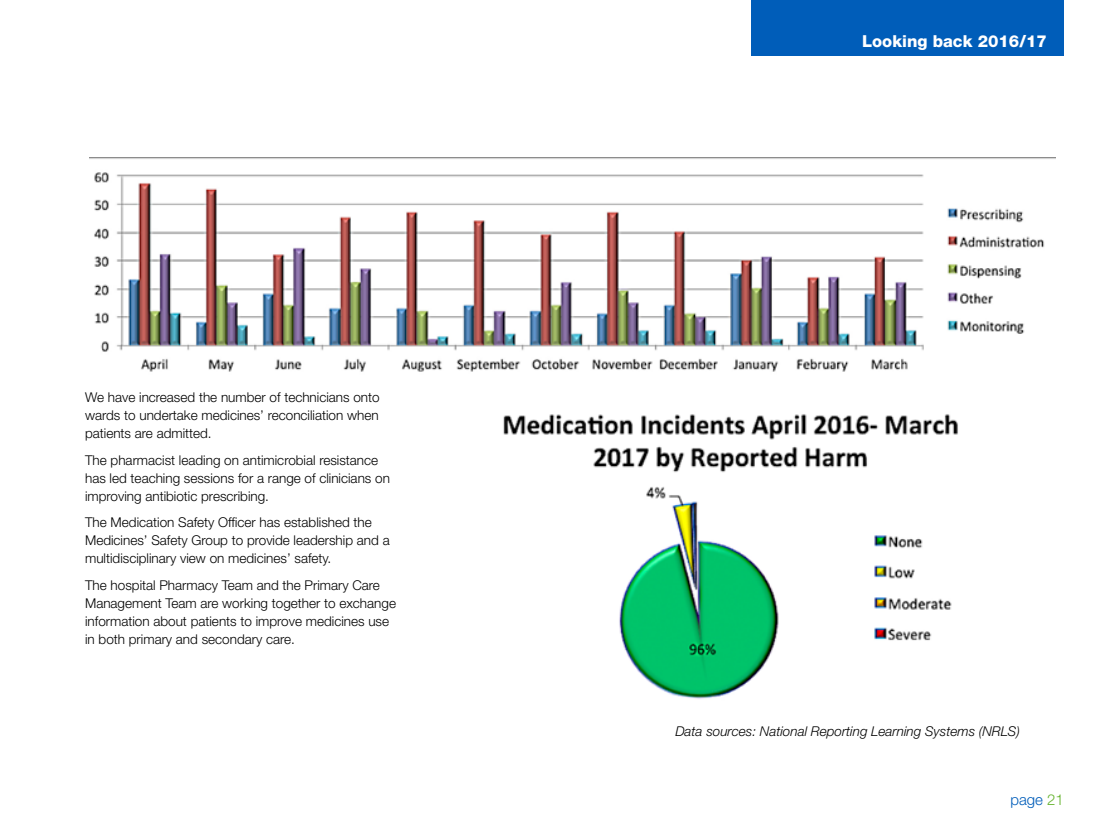
<style>
.page{position:relative;width:1115px;height:834px;background:#fff}
.page>*{position:absolute;margin:0;border:0;box-sizing:border-box;transform-origin:0 0}
.Top_of_right_Page_se{font:800 16.5px "Helvetica Neue LT Std";color:#fff}
.t1{font:300 15px "Helvetica Neue LT Std";color:#005db9}
.Body{font:300 13.5px/18px "Helvetica Neue LT Std";color:#000}
.Body_Italic{font:italic 300 13.5px "Helvetica Neue LT Std";color:#000}
.s1{color:#65b32e}
</style>
<div class="page">
<img style="left:89px;top:157px;width:965px;height:215px">
<img style="left:503px;top:414px;width:455px;height:285px">
<div style="left:751px;top:0;width:312px;height:55px;background:#005db9"></div>
<p class="Body" style="left:85px;top:388px;width:296px;text-align:justify">We have increased the number of technicians onto wards to undertake medicines’ reconciliation when patients are admitted.</p>
<p class="Body" style="left:85px;top:450px;width:306px">The pharmacist leading on antimicrobial resistance has led teaching sessions for a range of clinicians on improving antibiotic prescribing.</p>
<p class="Body" style="left:85px;top:513px;width:306px">The Medication Safety Officer has established the<br>Medicines’ Safety Group to provide leadership and a multidisciplinary view on medicines’ safety.</p>
<p class="Body" style="left:85px;top:575px;width:312px">The hospital Pharmacy Team and the Primary Care Management Team are working together to exchange information about patients to improve medicines use in both primary and secondary care.</p>
<p class="Top_of_right_Page_se" style="left:861px;top:31px;width:186px">Looking back 2016/17</p>
<p class="Body_Italic" style="left:675px;top:723px;width:346px">Data sources: National Reporting Learning Systems (NRLS)</p>
<p class="t1" style="left:1010px;top:790px;width:55px">page <span class="s1">21</span></p>
</div>
